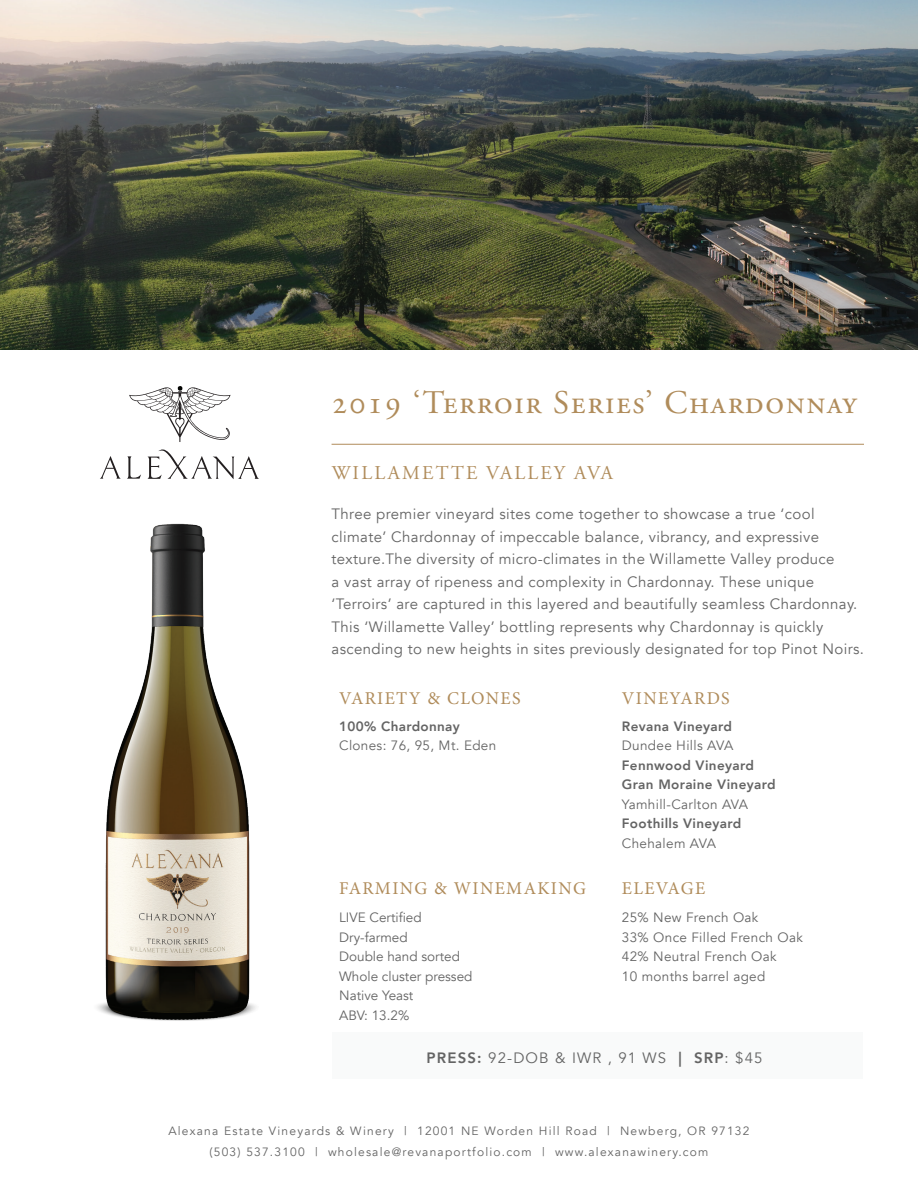
<style>
.page{position:relative;width:918px;height:1188px;background:#fff}
.page>*{position:absolute;margin:0;border:0;box-sizing:border-box;transform-origin:0 0}
.t1{font:33px "Adobe Garamond Pro";letter-spacing:.05em;color:#b08c5b}
.t2{font:19.5px "Adobe Garamond Pro";letter-spacing:.115em;color:#b08c5b}
.t3{font:18px "Minion Pro";letter-spacing:.075em;color:#b08c5b}
.t4{font:15px/22.5px "Avenir";letter-spacing:.025em;color:#646464}
.t5{font:15px "Avenir";letter-spacing:.075em;color:#646464}
.t6{font:13.5px/19.5px "Avenir";letter-spacing:.025em;color:#646464}
.t7{font:800 13.5px/19.5px "Avenir";letter-spacing:.025em;color:#646464}
.t8{font:13.5px/19.5px "Avenir";color:#646464}
.t9{font:12px/21px "Avenir";letter-spacing:.1em;color:#646464;text-align:center}
.s1{font-weight:800}
</style>
<div class="page">
<svg style="left:100px;top:456px;width:21px;height:23px"></svg>
<svg style="left:127px;top:456px;width:14px;height:23px"></svg>
<svg style="left:147px;top:449px;width:112px;height:30px"></svg>
<svg style="left:129px;top:386px;width:102px;height:56px"></svg>
<img style="left:0;top:0;width:918px;height:350px">
<div style="left:332px;top:1032px;width:531px;height:47px;background:#f9fafa"></div>
<hr style="left:332px;top:444px;width:532px;height:1px;background:#b08c5b">
<img style="left:97px;top:523px;width:159px;height:498px">
<h1 class="t1" style="left:332px;top:382px;width:527px">2019 ‘Terroir Series’ Chardonnay</h1>
<h2 class="t2" style="left:332px;top:461px;width:283px">WILLAMETTE VALLEY AVA</h2>
<p class="t4" style="left:332px;top:503px;width:534px">Three premier vineyard sites come together to showcase a true ‘cool climate’ Chardonnay of impeccable balance, vibrancy, and expressive texture.The diversity of micro-climates in the Willamette Valley produce<br>a vast array of ripeness and complexity in Chardonnay. These unique ‘Terroirs’ are captured in this layered and beautifully seamless Chardonnay.<br>This ‘Willamette Valley’ bottling represents why Chardonnay is quickly ascending to new heights in sites previously designated for top Pinot Noirs.</p>
<p class="t3" style="left:339px;top:686px;width:183px">VARIETY &amp; CLONES</p>
<p class="t3" style="left:622px;top:686px;width:109px">VINEYARDS</p>
<p class="t7" style="left:339px;top:716px;width:122px">100% Chardonnay</p>
<p class="t6" style="left:339px;top:736px;width:159px">Clones: 76, 95, Mt. Eden</p>
<p class="t7" style="left:622px;top:716px;width:112px">Revana Vineyard</p>
<p class="t6" style="left:622px;top:736px;width:113px">Dundee Hills AVA</p>
<p class="t7" style="left:622px;top:755px;width:155px">Fennwood Vineyard<br>Gran Moraine Vineyard</p>
<p class="t6" style="left:622px;top:795px;width:128px">Yamhill-Carlton AVA</p>
<p class="t7" style="left:622px;top:814px;width:121px">Foothills Vineyard</p>
<p class="t6" style="left:622px;top:834px;width:96px">Chehalem AVA</p>
<p class="t3" style="left:339px;top:876px;width:248px">FARMING &amp; WINEMAKING</p>
<p class="t3" style="left:622px;top:876px;width:85px">ELEVAGE</p>
<p class="t8" style="left:339px;top:908px;width:135px">LIVE Certified<br>Dry-farmed<br>Double hand sorted<br>Whole cluster pressed<br>Native Yeast<br>ABV: 13.2%</p>
<p class="t6" style="left:622px;top:908px;width:183px">25% New French Oak<br>33% Once Filled French Oak<br>42% Neutral French Oak<br>10 months barrel aged</p>
<p class="t5" style="left:427px;top:1049px;width:337px"><span class="s1">PRESS:</span> 92-DOB &amp; IWR , 91 WS <span class="s1">| SRP</span>: $45</p>
<p class="t9" style="left:168px;top:1121px;width:583px">Alexana Estate Vineyards &amp; Winery | 12001 NE Worden Hill Road | Newberg, OR 97132 (503) 537.3100 | wholesale@revanaportfolio.com | www.alexanawinery.com</p>
</div>
